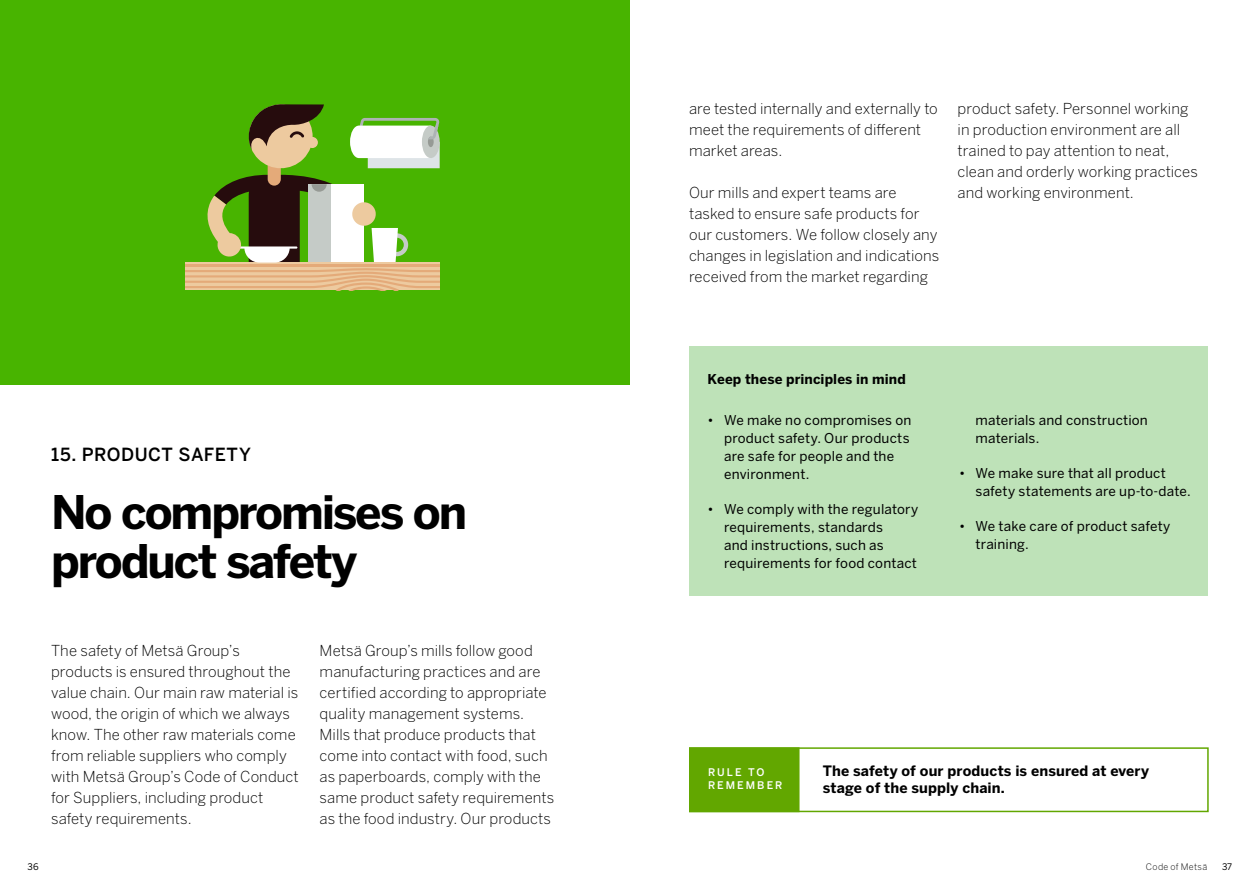
<style>
.page{position:relative;width:1259px;height:893px;background:#fff}
.page>*{position:absolute;margin:0;border:0;box-sizing:border-box;transform-origin:0 0}
.t1{font:700 45.9px/48.6px "Benton Sans";letter-spacing:-.045em;color:#000}
.t2{font:500 18px "Benton Sans";letter-spacing:.025em;color:#000}
.t3{font:300 15px/21px "Benton Sans";letter-spacing:.005em;color:#000}
.t4{font:700 14.25px/17.1px "Benton Sans";letter-spacing:.01em;color:#000}
.t5{font:13.5px/18px "Benton Sans";letter-spacing:.015em;color:#000}
.t6{font:700 13.5px "Benton Sans";letter-spacing:.01em;color:#000}
.t7{font:500 10.5px/13.5px "Benton Sans";letter-spacing:.19em;color:#fff}
.t8{font:300 9px "Benton Sans";letter-spacing:.035em;color:#000}
.t9{font:9px "Benton Sans";color:#000}
</style>
<div class="page">
<div style="left:689px;top:346px;width:519px;height:249px;background:#bee2b8"></div>
<div style="left:0;top:0;width:629px;height:385px;background:#48b400"></div>
<svg style="left:186px;top:104px;width:254px;height:186px"></svg>
<div style="left:689px;top:747px;width:519px;height:65px;background:#fff;border:2px solid #62a700"></div>
<div style="left:689px;top:747px;width:110px;height:65px;background:#62a700;border:2px solid #62a700"></div>
<p class="t2" style="left:51px;top:443px;width:201px">15. PRODUCT SAFETY</p>
<h1 class="t1" style="left:51px;top:488px;width:417px">No compromises on product safety</h1>
<p class="t3" style="left:51px;top:640px;width:249px">The safety of Metsä Group’s products is ensured throughout the value chain. Our main raw material is wood, the origin of which we always know. The other raw materials come from reliable suppliers who comply with Metsä Group’s Code of Conduct for Suppliers, including product safety requirements.</p>
<p class="t3" style="left:320px;top:640px;width:236px">Metsä Group’s mills follow good manufacturing practices and are certified according to appropriate quality management systems.<br>Mills that produce products that come into contact with food, such as paperboards, comply with the same product safety requirements as the food industry. Our products</p>
<p class="t3" style="left:689px;top:98px;width:250px">are tested internally and externally to meet the requirements of different market areas.</p>
<p class="t3" style="left:689px;top:182px;width:252px">Our mills and expert teams are tasked to ensure safe products for our customers. We follow closely any changes in legislation and indications received from the market regarding</p>
<p class="t3" style="left:957px;top:98px;width:242px">product safety. Personnel working in production environment are all trained to pay attention to neat, clean and orderly working practices and working environment.</p>
<p class="t6" style="left:707px;top:371px;width:200px">Keep these principles in mind</p>
<p class="t5" style="left:724px;top:411px;width:189px;text-indent:-16px">• We make no compromises on product safety. Our products are safe for people and the environment.</p>
<p class="t5" style="left:724px;top:500px;width:196px;text-indent:-16px">• We comply with the regulatory requirements, standards<br>and instructions, such as requirements for food contact</p>
<p class="t5" style="left:975px;top:411px;width:174px">materials and construction materials.</p>
<p class="t5" style="left:975px;top:464px;width:217px;text-indent:-16px">• We make sure that all product safety statements are up-to-date.</p>
<p class="t5" style="left:975px;top:517px;width:196px;text-indent:-16px">• We take care of product safety training.</p>
<p class="t7" style="left:708px;top:765px;width:76px">RULE TO<br>REMEMBER</p>
<p class="t4" style="left:823px;top:762px;width:328px">The safety of our products is ensured at every stage of the supply chain.</p>
<p class="t9" style="left:28px;top:861px;width:12px">36</p>
<p class="t8" style="left:1146px;top:861px;width:63px">Code of Metsä</p>
<p class="t9" style="left:1222px;top:861px;width:12px">37</p>
</div>
